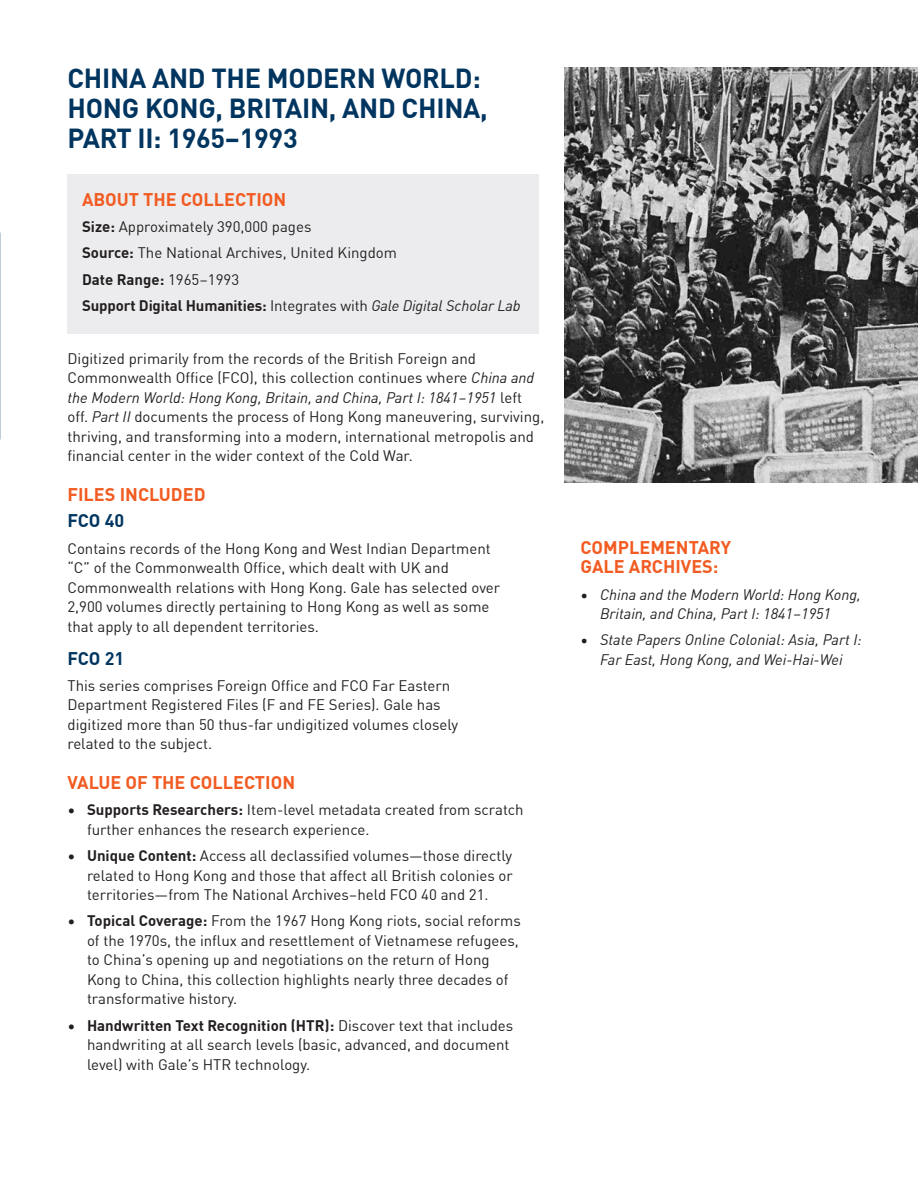
<style>
.page{position:relative;width:918px;height:1188px;background:#fff}
.page>*{position:absolute;margin:0;border:0;box-sizing:border-box;transform-origin:0 0}
.t1{font:700 27px/30px "DIN Offc";letter-spacing:-.01em;color:#003560}
.t2{font:700 18px/19.5px "DIN Offc";color:#f25b21}
.t3{font:700 18px "DIN Offc";color:#003560}
.t4{font:15px/19.5px "DIN Offc";color:#231f20}
.t5{font:italic 15px/19.5px "DIN Offc";color:#231f20}
.s1{font-weight:700}
.s2{font-style:italic}
</style>
<div class="page">
<div style="left:68px;top:174px;width:471px;height:160px;background:#ececee"></div>
<img style="left:564px;top:68px;width:354px;height:415px">
<h1 class="t1" style="left:68px;top:63px;width:422px">CHINA AND THE MODERN WORLD:<br>HONG KONG, BRITAIN, AND CHINA,<br>PART II: 1965–1993</h1>
<p class="t2" style="left:82px;top:189px;width:206px">ABOUT THE COLLECTION</p>
<p class="t4" style="left:82px;top:214px;width:440px;line-height:26.2px"><span class="s1">Size:</span> Approximately 390,000 pages<br><span class="s1">Source:</span> The National Archives, United Kingdom<br><span class="s1">Date Range:</span> 1965–1993<br><span class="s1">Support Digital Humanities:</span> Integrates with <span class="s2">Gale Digital Scholar Lab</span></p>
<p class="t4" style="left:68px;top:349px;width:478px">Digitized primarily from the records of the British Foreign and Commonwealth Office (FCO), this collection continues where <span class="s2">China and the Modern World: Hong Kong, Britain, and China, Part I: 1841–1951</span> left off. <span class="s2">Part II</span> documents the process of Hong Kong maneuvering, surviving, thriving, and transforming into a modern, international metropolis and financial center in the wider context of the Cold War.</p>
<p class="t2" style="left:68px;top:485px;width:140px">FILES INCLUDED</p>
<p class="t3" style="left:68px;top:509px;width:58px">FCO 40</p>
<p class="t4" style="left:68px;top:538px;width:434px">Contains records of the Hong Kong and West Indian Department “C” of the Commonwealth Office, which dealt with UK and Commonwealth relations with Hong Kong. Gale has selected over 2,900 volumes directly pertaining to Hong Kong as well as some that apply to all dependent territories.</p>
<p class="t3" style="left:68px;top:646px;width:58px">FCO 21</p>
<p class="t4" style="left:68px;top:676px;width:392px">This series comprises Foreign Office and FCO Far Eastern Department Registered Files (F and FE Series). Gale has digitized more than 50 thus-far undigitized volumes closely related to the subject.</p>
<p class="t2" style="left:68px;top:773px;width:229px">VALUE OF THE COLLECTION</p>
<p class="t4" style="left:87px;top:800px;width:438px;text-indent:-20px">• <span class="s1">Supports Researchers:</span> Item-level metadata created from scratch further enhances the research experience.</p>
<p class="t4" style="left:87px;top:846px;width:427px;text-align:justify;text-indent:-20px">• <span class="s1">Unique Content:</span> Access all declassified volumes—those directly related to Hong Kong and those that affect all British colonies or territories—from The National Archives–held FCO 40 and 21.</p>
<p class="t4" style="left:87px;top:911px;width:435px;text-indent:-19px">• <span class="s1">Topical Coverage:</span> From the 1967 Hong Kong riots, social reforms of the 1970s, the influx and resettlement of Vietnamese refugees, to China’s opening up and negotiations on the return of Hong Kong to China, this collection highlights nearly three decades of transformative history.</p>
<p class="t4" style="left:87px;top:1015px;width:428px;text-indent:-20px">• <span class="s1">Handwritten Text Recognition (HTR):</span> Discover text that includes handwriting at all search levels (basic, advanced, and document level) with Gale’s HTR technology.</p>
<p class="t2" style="left:580px;top:537px;width:152px">COMPLEMENTARY<br>GALE ARCHIVES:</p>
<p class="t5" style="left:600px;top:584px;width:262px;text-indent:-20px">• China and the Modern World: Hong Kong,<br>Britain, and China, Part I: 1841–1951</p>
<p class="t5" style="left:580px;top:630px;width:283px;text-align:center">• State Papers Online Colonial: Asia, Part I:<br>Far East, Hong Kong, and Wei-Hai-Wei</p>
</div>
